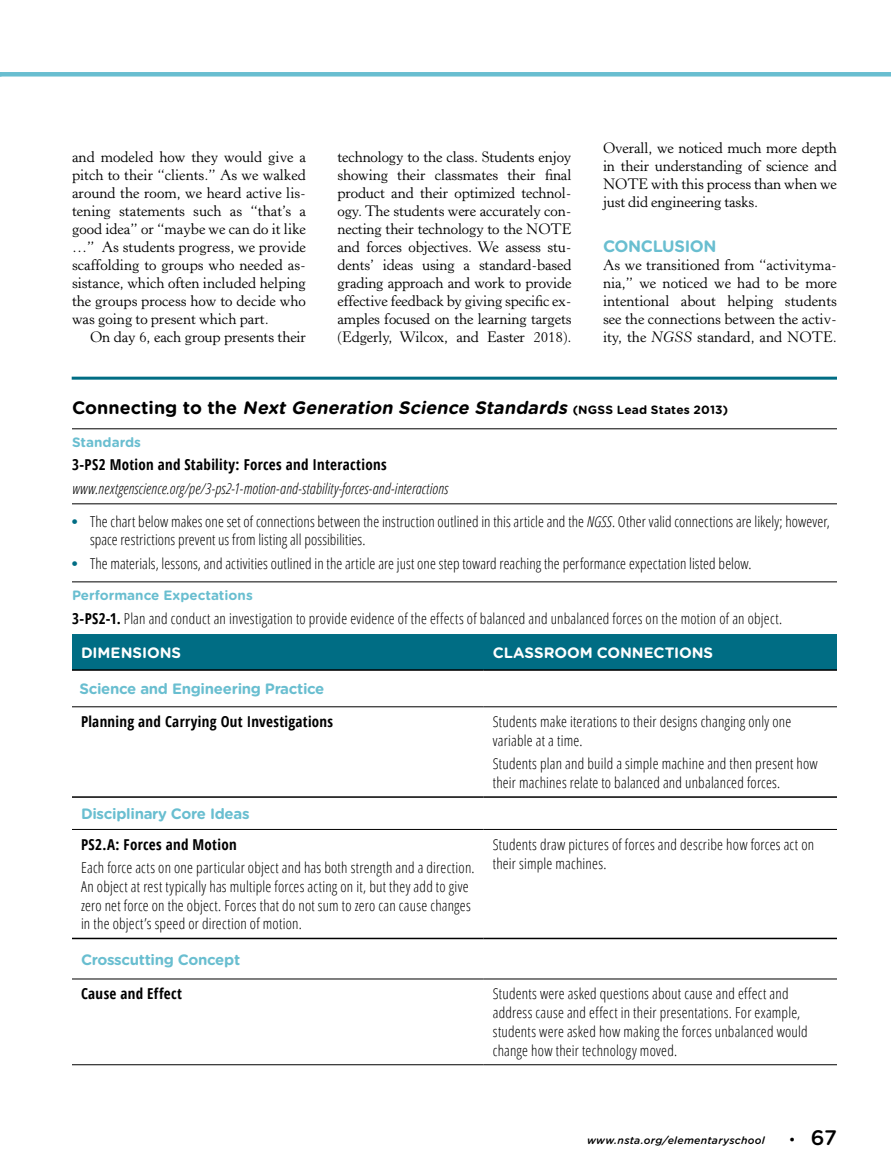
<style>
.page{position:relative;width:891px;height:1175px;background:#fff}
.page>*{position:absolute;margin:0;border:0;box-sizing:border-box;transform-origin:0 0}
.t1{font:500 21px "Gotham Rounded";color:#000}
.t2{font:italic 700 18px "Gotham Rounded";color:#000}
.t3{font:700 16.5px "Gotham Rounded";letter-spacing:-.02em;color:#69bed0}
.t4{font:300 15px/18.8px "Open Sans Condensed";letter-spacing:.015em;color:#000}
.t5{font:15px/18px "Horley Old Style MT Std";letter-spacing:-.01em;color:#000;text-align:justify}
.t6{font:700 15px "Open Sans Condensed";letter-spacing:.02em;color:#000}
.t7{font:italic 300 15px "Open Sans Condensed";letter-spacing:.015em;color:#000}
.t8{font:700 15px "Gotham Rounded";letter-spacing:-.02em;color:#69bed0}
.t9{font:700 15px "Gotham Rounded";letter-spacing:-.005em;color:#fff}
.t10{font:700 13.5px "Gotham Rounded";color:#69bed0}
.t11{font:italic 500 10.5px "Gotham Rounded";letter-spacing:.025em;color:#000}
.s1{font-style:italic}
.s2{font-style:normal}
.s3{font-style:normal;font-size:12px}
.s4{font-family:"Helvetica LT Std";font-weight:400;color:#006d84}
.s5{font-weight:700}
.s6{font-family:"Horley Old Style MT Std";font-weight:700;font-size:13.5px}
</style>
<div class="page">
<svg style="left:72px;top:376px;width:765px;height:4px;background:#3f91a2"></svg>
<hr style="left:0;top:72px;width:891px;height:4px;background:#69bed0">
<hr style="left:72px;top:428px;width:765px;height:1px;background:#000">
<hr style="left:72px;top:503px;width:765px;height:1px;background:#000">
<hr style="left:72px;top:581px;width:765px;height:1px;background:#000">
<div style="left:72px;top:634px;width:765px;height:35px;background:#006d84"></div>
<svg style="left:72px;top:670px;width:765px;height:310px"></svg>
<hr style="left:72px;top:706px;width:412px;height:1px;background:#000">
<hr style="left:484px;top:706px;width:353px;height:1px;background:#000">
<hr style="left:72px;top:796px;width:412px;height:1px;background:#000">
<hr style="left:484px;top:796px;width:353px;height:1px;background:#000">
<hr style="left:72px;top:829px;width:412px;height:1px;background:#000">
<hr style="left:484px;top:829px;width:353px;height:1px;background:#000">
<hr style="left:72px;top:937px;width:412px;height:2px;background:#000">
<hr style="left:484px;top:937px;width:353px;height:2px;background:#000">
<hr style="left:72px;top:669px;width:412px;height:1px;background:#000">
<hr style="left:484px;top:669px;width:353px;height:1px;background:#000">
<hr style="left:72px;top:978px;width:412px;height:1px;background:#000">
<hr style="left:484px;top:978px;width:353px;height:1px;background:#000">
<hr style="left:72px;top:1064px;width:412px;height:1px;background:#000">
<hr style="left:484px;top:1064px;width:353px;height:1px;background:#000">
<p class="t5" style="left:72px;top:148px;width:236px">and modeled how they would give a pitch to their “clients.” As we walked around the room, we heard active lis&shy;tening statements such as “that’s a good idea” or “maybe we can do it like …” As students progress, we provide scaffolding to groups who needed as&shy;sistance, which often included helping the groups process how to decide who was going to present which part.</p>
<p class="t5" style="left:90px;top:328px;width:217px">On day 6, each group presents their</p>
<p class="t5" style="left:338px;top:148px;width:236px">technology to the class. Students enjoy showing their classmates their final product and their optimized technol&shy;ogy. The students were accurately con&shy;necting their technology to the NOTE and forces objectives. We assess stu&shy;dents’ ideas using a standard-based grading approach and work to provide effective feedback by giving specific ex&shy;amples focused on the learning targets (Edgerly, Wilcox, and Easter 2018).</p>
<p class="t5" style="left:603px;top:139px;width:236px">Overall, we noticed much more depth in their understanding of science and NOTE with this process than when we just did engineering tasks.</p>
<p class="t3" style="left:603px;top:234px;width:115px">CONCLUSION</p>
<p class="t5" style="left:603px;top:256px;width:236px">As we transitioned from “activityma&shy;nia,” we noticed we had to be more intentional about helping students see the connections between the activ&shy;ity, the <span class="s1">NGSS</span> standard, and NOTE.</p>
<p class="t2" style="left:72px;top:394px;width:658px"><span class="s2">Connecting to the</span> NextGeneration Science Standards<span class="s3">(NGSS Lead States 2013)</span></p>
<p class="t10" style="left:72px;top:432px;width:71px">Standards</p>
<p class="t6" style="left:72px;top:454px;width:316px">3-PS2 Motion and Stability: Forces and Interactions</p>
<p class="t7" style="left:72px;top:478px;width:378px">www.nextgenscience.org/pe/3-ps2-1-motion-and-stability-forces-and-interactions</p>
<p class="t4" style="left:90px;top:512px;width:741px;line-height:18px;text-indent:-18px"><span class="s4">•</span> The chart below makes one set of connections between the instruction outlined in this article and the <span class="s1">NGSS</span>. Other valid connections are likely; however, space restrictions prevent us from listing all possibilities.</p>
<p class="t4" style="left:72px;top:553px;width:681px"><span class="s4">•</span> The materials, lessons, and activities outlined in the article are just one step toward reaching the performance expectation listed below.</p>
<p class="t10" style="left:72px;top:585px;width:182px">Performance Expectations</p>
<p class="t4" style="left:72px;top:608px;width:712px"><span class="s5">3-PS2-1.</span> Plan and conduct an investigation to provide evidence of the effects of balanced and unbalanced forces on the motion of an object.</p>
<p class="t9" style="left:81px;top:641px;width:102px">DIMENSIONS</p>
<p class="t9" style="left:493px;top:641px;width:222px">CLASSROOM CONNECTIONS</p>
<p class="t8" style="left:80px;top:678px;width:247px">Science and Engineering Practice</p>
<p class="t6" style="left:81px;top:711px;width:254px">Planning and Carrying Out Investigations</p>
<p class="t4" style="left:493px;top:712px;width:300px">Students make iterations to their designs changing only one variable at a time.</p>
<p class="t4" style="left:493px;top:754px;width:327px">Students plan and build a simple machine and then present how their machines relate to balanced and unbalanced forces.</p>
<p class="t8" style="left:81px;top:803px;width:170px">Disciplinary Core Ideas</p>
<p class="t6" style="left:81px;top:834px;width:157px">PS2.A: Forces and Motion</p>
<p class="t4" style="left:81px;top:858px;width:395px">Each force acts on one particular object and has both strength and a direction.<br>An object at rest typically has multiple forces acting on it, but they add to give zero net force on the object. Forces that do not sum to zero can cause changes in the object’s speed or direction of motion.</p>
<p class="t4" style="left:493px;top:834px;width:323px">Students draw pictures of forces and describe how forces act on their simple machines.</p>
<p class="t8" style="left:81px;top:948px;width:161px">Crosscutting Concept</p>
<p class="t6" style="left:81px;top:983px;width:103px">Cause and Effect</p>
<p class="t4" style="left:493px;top:984px;width:317px">Students were asked questions about cause and effect and address cause and effect in their presentations. For example, students were asked how making the forces unbalanced would change how their technology moved.</p>
<p class="t11" style="left:587px;top:1132px;width:179px">www.nsta.org/elementaryschool</p>
<h1 class="t1" style="left:790px;top:1122px;width:49px"><span class="s6">•</span> 67</h1>
</div>
